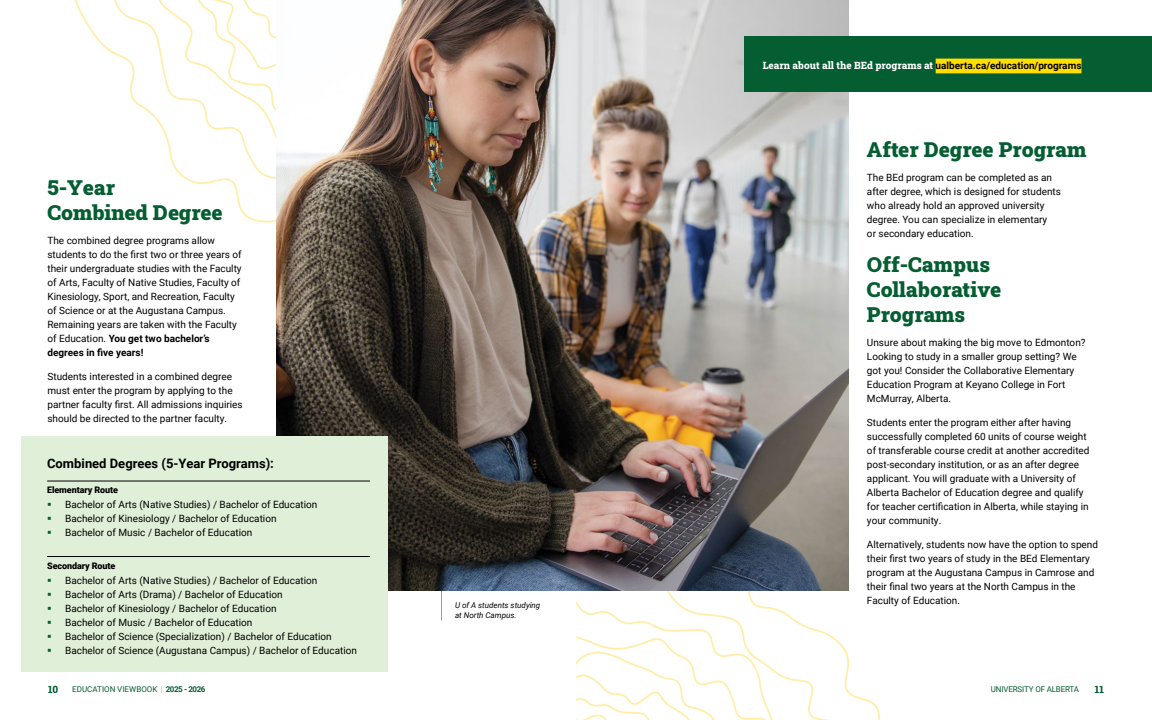
<style>
.page{position:relative;width:1152px;height:720px;background:#fff}
.page>*{position:absolute;margin:0;border:0;box-sizing:border-box;transform-origin:0 0}
.t1{font:900 21px/25px "Roboto Slab";color:#055d32}
.t2{font:700 13px "Roboto";color:#000}
.t3{font:10px/14px "Roboto";color:#000}
.t4{font:700 10px "Roboto";color:#000}
.t5{font:800 10px "Roboto Slab";color:#055d32}
.t6{font:900 9px "Roboto";letter-spacing:-.01em;color:#000}
.t7{font:italic 8px/10px "Roboto";color:#000}
.t8{font:8px "Roboto";letter-spacing:.005em;color:#055d32}
.t9{font:8px "Roboto";letter-spacing:-.02em;color:#055d32}
.s1{font-family:"Roboto Slab";font-weight:800;color:#fff}
.s2{font-weight:700}
.s3{font-weight:100}
</style>
<div class="page">
<hr style="left:441px;top:580px;width:1px;height:41px;background:#73c054">
<svg style="left:130px;top:80px;width:146px;height:143px"></svg>
<svg style="left:75px;top:0;width:201px;height:80px"></svg>
<svg style="left:576px;top:590px;width:304px;height:130px"></svg>
<img style="left:276px;top:0;width:573px;height:590px">
<div style="left:21px;top:436px;width:367px;height:236px;background:#e0efd8"></div>
<div style="left:745px;top:36px;width:407px;height:55px;background:#055d32"></div>
<div style="left:936px;top:59px;width:145px;height:14px;background:#ffde00"></div>
<hr style="left:47px;top:481px;width:323px;height:1px;background:#000">
<hr style="left:47px;top:556px;width:323px;height:1px;background:#000">
<p class="t4" style="left:763px;top:58px;width:320px"><span class="s1">Learn about all the BEd programs at</span> ualberta.ca/education/programs</p>
<h1 class="t1" style="left:867px;top:137px;width:221px">After Degree Program</h1>
<p class="t3" style="left:867px;top:170px;width:195px">The BEd program can be completed as an after degree, which is designed for students who already hold an approved university degree. You can specialize in elementary<br>or secondary education.</p>
<h1 class="t1" style="left:867px;top:252px;width:136px">Off-Campus<br>Collaborative<br>Programs</h1>
<p class="t3" style="left:867px;top:335px;width:220px">Unsure about making the big move to Edmonton?<br>Looking to study in a smaller group setting? We got you! Consider the Collaborative Elementary Education Program at Keyano College in Fort McMurray, Alberta.</p>
<p class="t3" style="left:867px;top:415px;width:224px">Students enter the program either after having successfully completed 60 units of course weight of transferable course credit at another accredited post-secondary institution, or as an after degree applicant. You will graduate with a University of Alberta Bachelor of Education degree and qualify for teacher certification in Alberta, while staying in your community.</p>
<p class="t3" style="left:867px;top:537px;width:233px">Alternatively, students now have the option to spend their first two years of study in the BEd Elementary program at the Augustana Campus in Camrose and their final two years at the North Campus in the Faculty of Education.</p>
<h1 class="t1" style="left:48px;top:174px;width:177px">5-Year<br>Combined Degree</h1>
<p class="t3" style="left:48px;top:233px;width:196px">The combined degree programs allow students to do the first two or three years of their undergraduate studies with the Faculty of Arts, Faculty of Native Studies, Faculty of Kinesiology, Sport, and Recreation, Faculty of Science or at the Augustana Campus.<br>Remaining years are taken with the Faculty of Education. <span class="s2">You get two bachelor’s degrees in five years!</span></p>
<p class="t3" style="left:48px;top:369px;width:197px">Students interested in a combined degree must enter the program by applying to the partner faculty first. All admissions inquiries should be directed to the partner faculty.</p>
<h2 class="t2" style="left:47px;top:454px;width:228px">Combined Degrees (5-Year Programs):</h2>
<p class="t6" style="left:47px;top:484px;width:72px">Elementary Route</p>
<p class="t3" style="left:65px;top:497px;width:254px">Bachelor of Arts (Native Studies) / Bachelor of Education<br>Bachelor of Kinesiology / Bachelor of Education<br>Bachelor of Music / Bachelor of Education</p>
<p class="t6" style="left:47px;top:559px;width:70px">Secondary Route</p>
<p class="t3" style="left:65px;top:573px;width:293px">Bachelor of Arts (Native Studies) / Bachelor of Education Bachelor of Arts (Drama) / Bachelor of Education<br>Bachelor of Kinesiology / Bachelor of Education<br>Bachelor of Music / Bachelor of Education<br>Bachelor of Science (Specialization) / Bachelor of Education Bachelor of Science (Augustana Campus) / Bachelor of Education</p>
<p class="t5" style="left:48px;top:683px;width:12px">10</p>
<p class="t8" style="left:72px;top:684px;width:135px">EDUCATION VIEWBOOK <span class="s3">|</span> <span class="s2">2025 - 2026</span></p>
<p class="t9" style="left:991px;top:684px;width:90px">UNIVERSITY OF ALBERTA</p>
<p class="t5" style="left:1095px;top:683px;width:11px">11</p>
<p class="t7" style="left:455px;top:600px;width:87px">U of A students studying at North Campus.</p>
</div>
